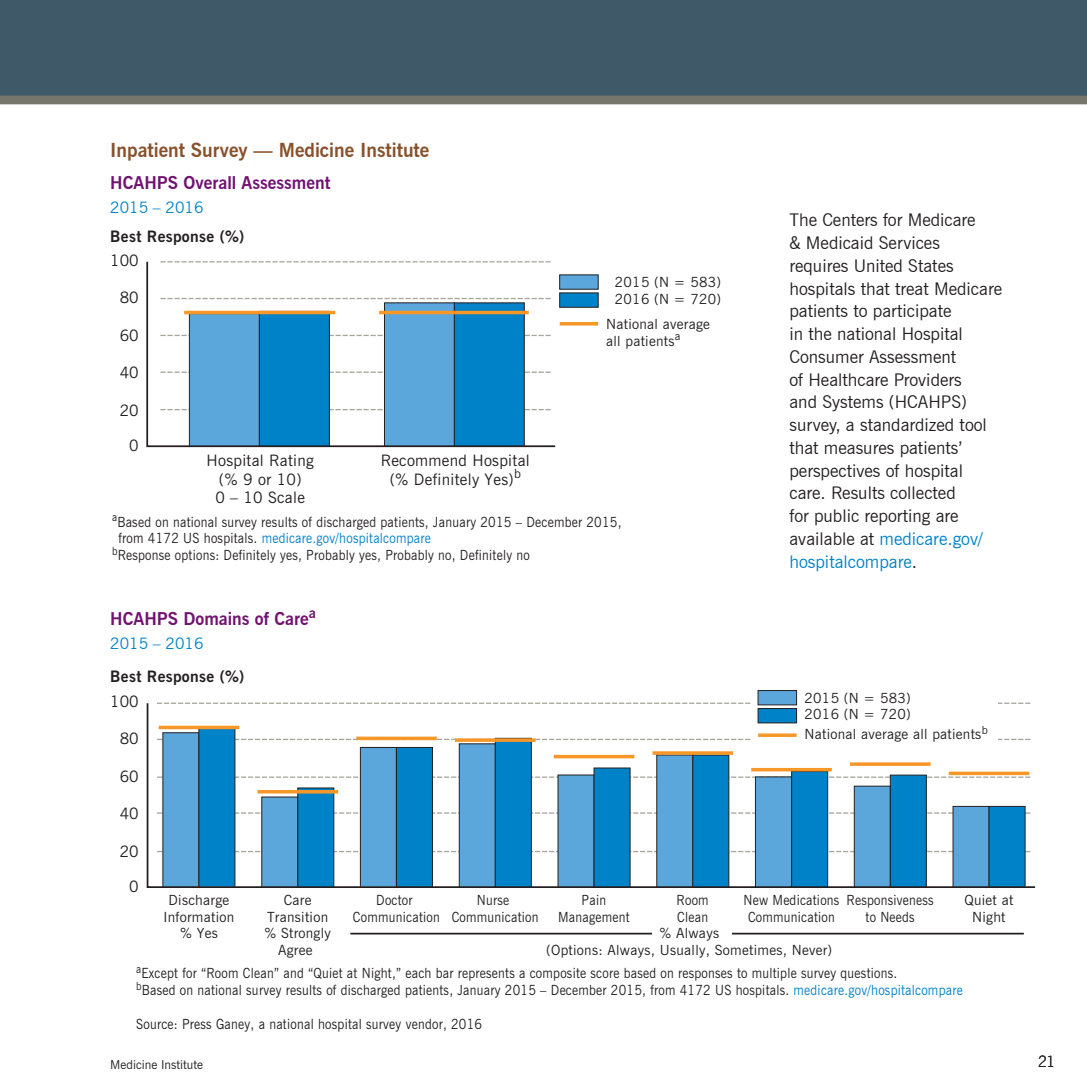
<style>
.page{position:relative;width:1087px;height:1087px;background:#fff}
.page>*{position:absolute;margin:0;border:0;box-sizing:border-box;transform-origin:0 0}
._02-Standard_Subhead{font:700 19.25px "News Gothic BT";color:#87512b}
._03-Standard_Body_Co{font:17.5px/22.8px "News Gothic BT";color:#231f20}
._04-Purple_Secondary{font:700 17.5px "News Gothic BT";color:#711271}
.t1{font:15.75px/18.9px "News Gothic BT";letter-spacing:.02em;color:#231f20;text-align:center}
.t2{font:700 15.75px "News Gothic BT";letter-spacing:.02em;color:#231f20}
._04-Purple_Secondary-2{font:15.75px "News Gothic BT";color:#0082c8}
.t3{font:300 15.75px "News Gothic BT";color:#231f20}
.t4{font:14px/16.8px "News Gothic BT";letter-spacing:.02em;color:#231f20;text-align:center;scale:.9 1}
.t5{font:14px/16.8px "News Gothic BT";letter-spacing:.02em;color:#231f20;text-align:center}
.t6{font:14px "News Gothic BT";letter-spacing:.02em;color:#0082c8;scale:.9 1}
.t7{font:12.25px "News Gothic BT";color:#231f20}
.s1{color:#231f20}
.s2{color:#0082c8}
</style>
<div class="page">
<div style="left:0;top:0;width:1087px;height:98px;background:#405968"></div>
<div style="left:0;top:96px;width:1087px;height:8px;background:#77766c"></div>
<div style="left:559px;top:292px;width:40px;height:16px;background:#0082c8;border:1px solid #231f20"></div>
<div style="left:559px;top:274px;width:40px;height:16px;background:#5ba6da;border:1px solid #231f20"></div>
<hr style="left:560px;top:322px;width:38px;height:3px;background:#f79727">
<svg style="left:146px;top:261px;width:410px;height:187px"></svg>
<hr style="left:350px;top:933px;width:674px;height:1px;background:#231f20">
<div style="left:652px;top:930px;width:80px;height:16px;background:#fff"></div>
<div style="left:757px;top:690px;width:40px;height:15px;background:#5ba6da;border:1px solid #231f20"></div>
<svg style="left:146px;top:701px;width:889px;height:187px"></svg>
<p class="_02-Standard_Subhead" style="left:110px;top:138px;width:321px">Inpatient Survey — Medicine Institute</p>
<p class="_04-Purple_Secondary" style="left:110px;top:172px;width:222px">HCAHPS Overall Assessment</p>
<p class="_04-Purple_Secondary-2" style="left:110px;top:198px;width:95px">2015 – 2016</p>
<p class="t2" style="left:110px;top:227px;width:136px">Best Response (%)</p>
<p class="t1" style="left:110px;top:251px;width:30px">100</p>
<p class="t1" style="left:120px;top:288px;width:20px">80</p>
<p class="t1" style="left:120px;top:326px;width:20px">60</p>
<p class="t1" style="left:120px;top:363px;width:20px">40</p>
<p class="t1" style="left:120px;top:401px;width:20px">20</p>
<p class="t1" style="left:129px;top:436px;width:11px">0</p>
<p class="t5" style="left:615px;top:273px;width:108px;text-align:left">2015 (N = 583)<br>2016 (N = 720)</p>
<p class="t5" style="left:606px;top:315px;width:105px;text-align:left">National average all patients<sup>a</sup></p>
<p class="t1" style="left:206px;top:450px;width:109px">Hospital Rating (% 9 or 10)<br>0 – 10 Scale</p>
<p class="t1" style="left:381px;top:450px;width:151px">Recommend Hospital (% Definitely Yes)<sup>b</sup></p>
<p class="t4" style="left:112px;top:513px;width:568px"><sup>a</sup>Based on national survey results of discharged patients, January 2015 – December 2015,</p>
<p class="t6" style="left:118px;top:530px;width:349px"><span class="s1">from 4172 US hospitals.</span> medicare.gov/hospitalcompare</p>
<p class="t4" style="left:112px;top:547px;width:466px"><sup>b</sup>Response options: Definitely yes, Probably yes, Probably no, Definitely no</p>
<p class="_04-Purple_Secondary" style="left:110px;top:608px;width:207px">HCAHPS Domains of Care<sup>a</sup></p>
<p class="_04-Purple_Secondary-2" style="left:110px;top:634px;width:95px">2015 – 2016</p>
<p class="t2" style="left:110px;top:666px;width:136px">Best Response (%)</p>
<p class="t1" style="left:110px;top:692px;width:30px">100</p>
<p class="t1" style="left:120px;top:728px;width:20px">80</p>
<p class="t1" style="left:120px;top:767px;width:20px">60</p>
<p class="t1" style="left:120px;top:804px;width:20px">40</p>
<p class="t1" style="left:120px;top:842px;width:20px">20</p>
<p class="t1" style="left:129px;top:876px;width:11px">0</p>
<p class="_03-Standard_Body_Co" style="left:789px;top:209px;width:214px">The Centers for Medicare<br>&amp; Medicaid Services requires United States hospitals that treat Medicare patients to participate<br>in the national Hospital<br>Consumer Assessment<br>of Healthcare Providers<br>and Systems (HCAHPS) survey, a standardized tool that measures patients’ perspectives of hospital care. Results collected<br>for public reporting are available at <span class="s2">medicare.gov/ hospitalcompare</span>.</p>
<p class="t5" style="left:804px;top:689px;width:108px;text-align:left">2015 (N = 583)<br>2016 (N = 720)</p>
<p class="t5" style="left:804px;top:726px;width:185px">National average all patients<sup>b</sup></p>
<p class="t5" style="left:264px;top:891px;width:68px">Care<br>Transition % Strongly<br>Agree</p>
<p class="t4" style="left:136px;top:965px;width:920px;text-align:left"><sup>a</sup>Except for “Room Clean” and “Quiet at Night,” each bar represents a composite score based on responses to multiple survey questions.<br><sup>b</sup>Based on national survey results of discharged patients, January 2015 – December 2015, from 4172 US hospitals. <span class="s2">medicare.gov/hospitalcompare</span></p>
<p class="t4" style="left:136px;top:1015px;width:386px">Source: Press Ganey, a national hospital survey vendor, 2016</p>
<p class="t4" style="left:353px;top:891px;width:98px">Doctor<br>Communication</p>
<p class="t4" style="left:452px;top:891px;width:98px">Nurse<br>Communication</p>
<p class="t4" style="left:558px;top:891px;width:81px">Pain<br>Management</p>
<p class="t4" style="left:676px;top:891px;width:37px;text-align:left">Room<br>Clean</p>
<p class="t4" style="left:743px;top:891px;width:108px">New Medications<br>Communication</p>
<p class="t4" style="left:846px;top:891px;width:98px">Responsiveness to Needs</p>
<p class="t5" style="left:964px;top:891px;width:50px">Quiet at<br>Night</p>
<p class="t5" style="left:163px;top:891px;width:72px">Discharge<br>Information % Yes</p>
<p class="t5" style="left:546px;top:925px;width:287px">% Always<br>(Options: Always, Usually, Sometimes, Never)</p>
<p class="t7" style="left:110px;top:1057px;width:94px">Medicine Institute</p>
<p class="t3" style="left:1037px;top:1051px;width:19px">21</p>
</div>
